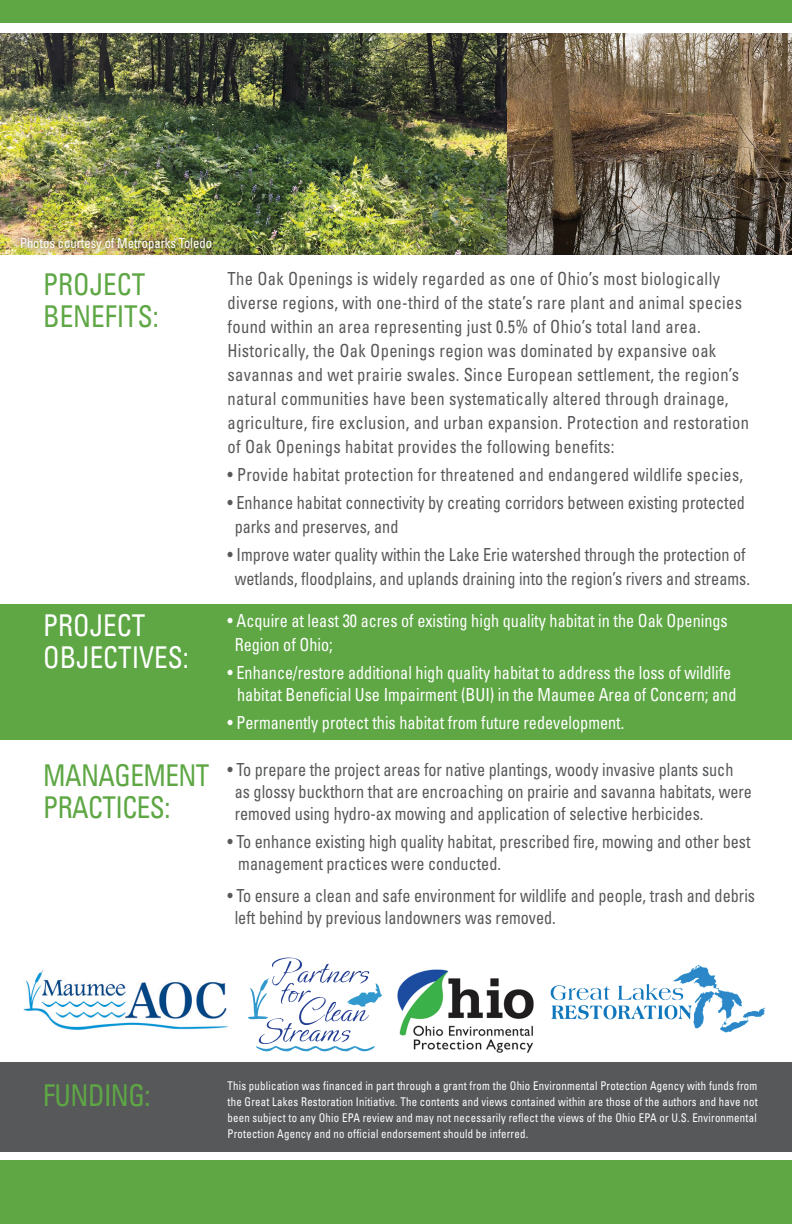
<style>
.page{position:relative;width:792px;height:1224px;background:#fff}
.page>*{position:absolute;margin:0;border:0;box-sizing:border-box;transform-origin:0 0}
.t1{font:condensed 30px/32px "Univers";letter-spacing:-.02em;color:#5ea744;scale:.9 1}
.t2{font:condensed 30px/32px "Univers";color:#fff;scale:.9 1}
.t3{font:condensed 30px/32px "Univers";color:#5ea744;scale:.9 1}
.t4{font:condensed 18px/22px "Univers";color:#57585a;scale:.9 1}
.t5{font:condensed 18px/24px "Univers";letter-spacing:.02em;color:#57585a;scale:.92 1}
.t6{font:condensed 18px/24px "Univers";color:#fff;scale:.9 1}
.t7{font:condensed 18px "Univers";letter-spacing:.02em;color:#57585a;scale:.9 1}
.t8{font:condensed 14px "Univers";color:#fff;scale:.9 1}
.t9{font:condensed 12px/16px "Univers";letter-spacing:.02em;color:#fff;text-align:justify;scale:.9 1}
</style>
<div class="page">
<div style="left:0;top:0;width:792px;height:23px;background:#5ea744"></div>
<div style="left:0;top:605px;width:792px;height:135px;background:#5ea744"></div>
<div style="left:0;top:1161px;width:792px;height:63px;background:#5ea744"></div>
<img style="left:507px;top:33px;width:285px;height:222px">
<img style="left:0;top:33px;width:507px;height:222px">
<div style="left:0;top:1063px;width:792px;height:89px;background:#57585a"></div>
<img style="left:550px;top:966px;width:216px;height:67px">
<img style="left:23px;top:970px;width:205px;height:60px">
<img style="left:397px;top:969px;width:137px;height:84px">
<svg style="left:248px;top:957px;width:134px;height:95px"></svg>
<img style="left:11px;top:228px;width:210px;height:27px">
<p class="t8" style="left:20px;top:234px;width:215px">Photos courtesy of Metroparks Toledo</p>
<h1 class="t3" style="left:43px;top:268px;width:130px">PROJECT<br>BENEFITS:</h1>
<p class="t5" style="left:228px;top:267px;width:568px">The Oak Openings is widely regarded as one of Ohio’s most biologically diverse regions, with one-third of the state’s rare plant and animal species found within an area representing just 0.5% of Ohio’s total land area.<br>Historically, the Oak Openings region was dominated by expansive oak savannas and wet prairie swales. Since European settlement, the region’s natural communities have been systematically altered through drainage, agriculture, fire exclusion, and urban expansion. Protection and restoration of Oak Openings habitat provides the following benefits:</p>
<p class="t7" style="left:228px;top:464px;width:574px">• Provide habitat protection for threatened and endangered wildlife species,</p>
<p class="t4" style="left:235px;top:491px;width:568px;line-height:24px;text-indent:-7px">• Enhance habitat connectivity by creating corridors between existing protected parks and preserves, and</p>
<p class="t4" style="left:228px;top:543px;width:582px;line-height:24px;text-align:center">• Improve water quality within the Lake Erie watershed through the protection of wetlands, floodplains, and uplands draining into the region’s rivers and streams.</p>
<p class="t6" style="left:235px;top:608px;width:549px;text-indent:-7px">• Acquire at least 30 acres of existing high quality habitat in the Oak Openings<br>Region of Ohio;</p>
<p class="t6" style="left:228px;top:661px;width:567px;line-height:22px;text-align:center">• Enhance/restore additional high quality habitat to address the loss of wildlife habitat Beneficial Use Impairment (BUI) in the Maumee Area of Concern; and</p>
<p class="t6" style="left:228px;top:710px;width:442px">• Permanently protect this habitat from future redevelopment.</p>
<p class="t4" style="left:235px;top:759px;width:576px;text-indent:-7px">• To prepare the project areas for native plantings, woody invasive plants such as glossy buckthorn that are encroaching on prairie and savanna habitats, were removed using hydro-ax mowing and application of selective herbicides.</p>
<p class="t4" style="left:238px;top:831px;width:571px;text-indent:-11px">• To enhance existing high quality habitat, prescribed fire, mowing and other best management practices were conducted.</p>
<p class="t4" style="left:235px;top:885px;width:580px;text-indent:-7px">• To ensure a clean and safe environment for wildlife and people, trash and debris left behind by previous landowners was removed.</p>
<h1 class="t2" style="left:43px;top:609px;width:163px">PROJECT<br>OBJECTIVES:</h1>
<h1 class="t1" style="left:43px;top:759px;width:186px">MANAGEMENT<br>PRACTICES:</h1>
<h1 class="t1" style="left:43px;top:1078px;width:121px">FUNDING:</h1>
<p class="t9" style="left:228px;top:1077px;width:591px">This publication was financed in part through a grant from the Ohio Environmental Protection Agency with funds from the Great Lakes Restoration Initiative. The contents and views contained within are those of the authors and have not been subject to any Ohio EPA review and may not necessarily reflect the views of the Ohio EPA or U.S. Environmental Protection Agency and no official endorsement should be inferred.</p>
</div>
